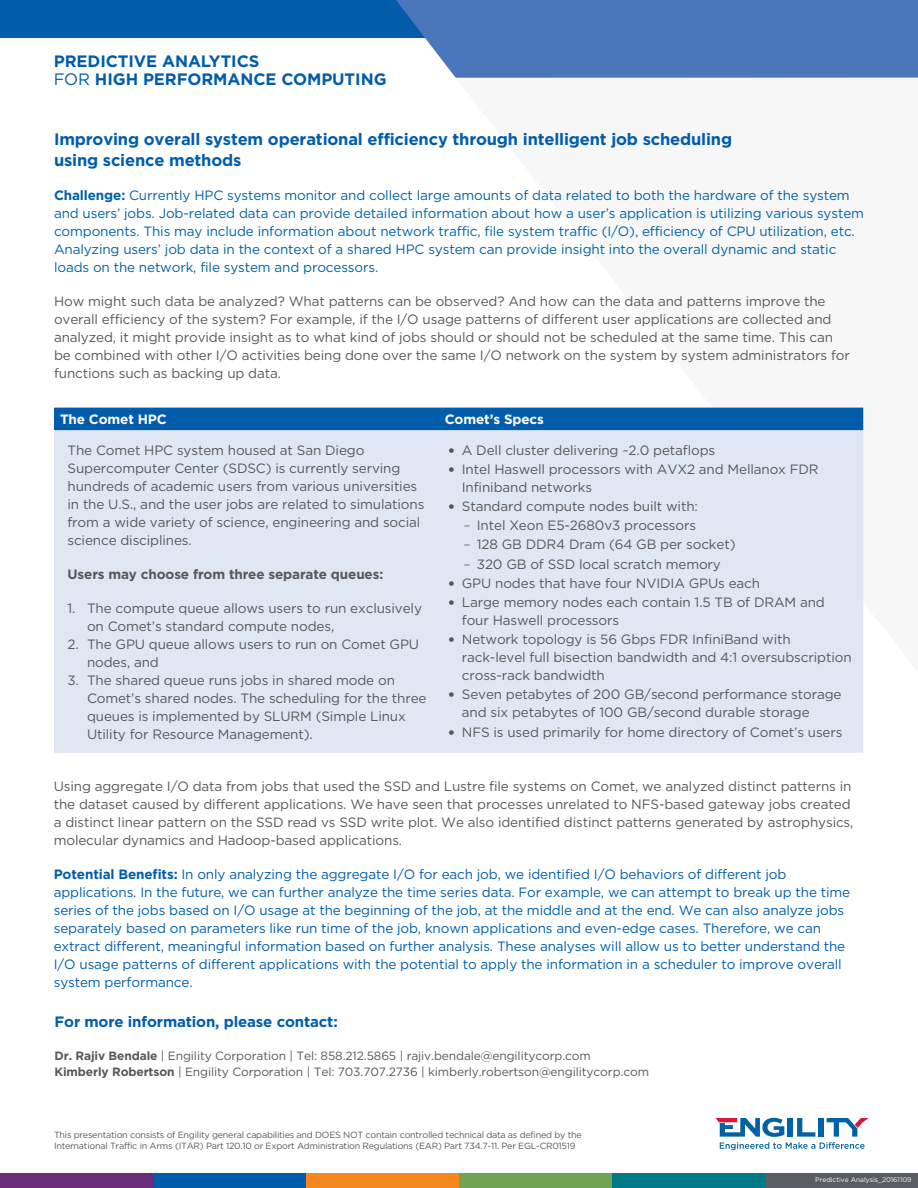
<style>
.page{position:relative;width:918px;height:1188px;background:#fff}
.page>*{position:absolute;margin:0;border:0;box-sizing:border-box;transform-origin:0 0}
.Header_1_tight{font:700 16.5px/21px "Gotham";letter-spacing:-.01em;color:#015dac}
.Document_Title{font:700 16.5px/18px "Gotham";letter-spacing:-.005em;color:#015dac}
.Contact_Info_H1_copy{font:700 15px "Gotham";letter-spacing:-.01em;color:#015dac}
.Body_tight{font:13.5px/18px "Gotham";letter-spacing:-.01em;color:#57585a}
.Body_tight-2{font:13.5px/18px "Gotham";letter-spacing:-.01em;color:#015dac}
.Body_tight-3{font:13.5px/18px "Gotham";letter-spacing:-.01em;color:#0062a5}
.Body_tight-4{font:700 13.5px "Gotham";letter-spacing:-.01em;color:#57585a}
.Body_tight-5{font:700 13.5px "Gotham";letter-spacing:-.01em;color:#fff}
.Contact_Info_H2_no_s{font:12px "Gotham";letter-spacing:-.01em;color:#57585a}
.Export_Statement{font:9px/10.8px "Gotham";letter-spacing:-.025em;color:#57585a}
.Control_Number{font:6.75px "Gotham";letter-spacing:-.005em;color:#fff}
.s1{font-weight:400}
.s2{font-weight:700}
.s3{font-family:"Tahoma"}
.s4{font-weight:300}
</style>
<div class="page">
<div style="left:54px;top:408px;width:809px;height:22px;background:#015dac"></div>
<div style="left:54px;top:430px;width:809px;height:323px;background:#dfe7f3"></div>
<svg style="left:716px;top:1118px;width:153px;height:32px"></svg>
<div style="left:0;top:0;width:918px;height:38px;background:#015dac"></div>
<svg style="left:396px;top:0;width:522px;height:78px;background:#517dbe"></svg>
<div style="left:0;top:1173px;width:153px;height:15px;background:#692b7a"></div>
<div style="left:306px;top:1173px;width:153px;height:15px;background:#f5871f"></div>
<div style="left:153px;top:1173px;width:153px;height:15px;background:#015dac"></div>
<div style="left:459px;top:1173px;width:153px;height:15px;background:#6ea452"></div>
<div style="left:612px;top:1173px;width:153px;height:15px;background:#007a88"></div>
<div style="left:765px;top:1173px;width:153px;height:15px;background:#5a5c66"></div>
<p class="Document_Title" style="left:54px;top:52px;width:334px">PREDICTIVE ANALYTICS<br><span class="s1">FOR</span> HIGH PERFORMANCE COMPUTING</p>
<p class="Header_1_tight" style="left:54px;top:129px;width:680px">Improving overall system operational efficiency through intelligent job scheduling using science methods</p>
<p class="Body_tight-3" style="left:54px;top:186px;width:812px"><span class="s2">Challenge:</span> Currently HPC systems monitor and collect large amounts of data related to both the hardware of the system and users’ jobs. Job-related data can provide detailed information about how a user’s application is utilizing various system components. This may include information about network traffic, file system traffic (I/O), efficiency of CPU utilization, etc.<br>Analyzing users’ job data in the context of a shared HPC system can provide insight into the overall dynamic and static loads on the network, file system and processors.</p>
<p class="Body_tight" style="left:54px;top:292px;width:797px">How might such data be analyzed? What patterns can be observed? And how can the data and patterns improve the overall efficiency of the system? For example, if the I/O usage patterns of different user applications are collected and analyzed, it might provide insight as to what kind of jobs should or should not be scheduled at the same time. This can be combined with other I/O activities being done over the same I/O network on the system by system administrators for functions such as backing up data.</p>
<p class="Body_tight-5" style="left:60px;top:411px;width:108px">The Comet HPC</p>
<p class="Body_tight-5" style="left:445px;top:411px;width:101px">Comet’s Specs</p>
<p class="Body_tight" style="left:68px;top:441px;width:358px">The Comet HPC system housed at San Diego Supercomputer Center (SDSC) is currently serving hundreds of academic users from various universities in the U.S., and the user jobs are related to simulations from a wide variety of science, engineering and social science disciplines.</p>
<p class="Body_tight-4" style="left:68px;top:566px;width:317px">Users may choose from three separate queues:</p>
<p class="Body_tight" style="left:87px;top:599px;width:337px;text-indent:-20px">1. The compute queue allows users to run exclusively on Comet’s standard compute nodes,</p>
<p class="Body_tight" style="left:87px;top:635px;width:334px;text-indent:-20px">2. The GPU queue allows users to run on Comet GPU nodes, and</p>
<p class="Body_tight" style="left:87px;top:671px;width:341px;text-indent:-20px">3. The shared queue runs jobs in shared mode on Comet’s shared nodes. The scheduling for the three queues is implemented by SLURM (Simple Linux Utility for Resource Management).</p>
<p class="Body_tight" style="left:448px;top:441px;width:268px"><span class="s3">•</span> A Dell cluster delivering ~2.0 petaflops</p>
<p class="Body_tight" style="left:462px;top:460px;width:358px;text-indent:-14px"><span class="s3">•</span> Intel Haswell processors with AVX2 and Mellanox FDR<br>Infiniband networks</p>
<p class="Body_tight" style="left:448px;top:497px;width:251px"><span class="s3">•</span> Standard compute nodes built with:</p>
<p class="Body_tight" style="left:463px;top:516px;width:234px"><span class="s4">–</span> Intel Xeon E5-2680v3 processors</p>
<p class="Body_tight" style="left:463px;top:536px;width:274px"><span class="s4">–</span> 128 GB DDR4 Dram (64 GB per socket)</p>
<p class="Body_tight" style="left:463px;top:555px;width:259px"><span class="s4">–</span> 320 GB of SSD local scratch memory</p>
<p class="Body_tight" style="left:448px;top:574px;width:313px"><span class="s3">•</span> GPU nodes that have four NVIDIA GPUs each</p>
<p class="Body_tight" style="left:462px;top:593px;width:365px;text-indent:-14px"><span class="s3">•</span> Large memory nodes each contain 1.5 TB of DRAM and four Haswell processors</p>
<p class="Body_tight" style="left:462px;top:630px;width:391px;text-indent:-14px"><span class="s3">•</span> Network topology is 56 Gbps FDR InfiniBand with rack-level full bisection bandwidth and 4:1 oversubscription cross-rack bandwidth</p>
<p class="Body_tight" style="left:462px;top:686px;width:381px;text-indent:-14px"><span class="s3">•</span> Seven petabytes of 200 GB/second performance storage and six petabytes of 100 GB/second durable storage</p>
<p class="Body_tight" style="left:448px;top:723px;width:396px"><span class="s3">•</span> NFS is used primarily for home directory of Comet’s users</p>
<p class="Body_tight" style="left:54px;top:777px;width:801px">Using aggregate I/O data from jobs that used the SSD and Lustre file systems on Comet, we analyzed distinct patterns in the dataset caused by different applications. We have seen that processes unrelated to NFS-based gateway jobs created a distinct linear pattern on the SSD read vs SSD write plot. We also identified distinct patterns generated by astrophysics, molecular dynamics and Hadoop-based applications.</p>
<p class="Body_tight-2" style="left:54px;top:866px;width:798px"><span class="s2">Potential Benefits:</span> In only analyzing the aggregate I/O for each job, we identified I/O behaviors of different job applications. In the future, we can further analyze the time series data. For example, we can attempt to break up the time series of the jobs based on I/O usage at the beginning of the job, at the middle and at the end. We can also analyze jobs separately based on parameters like run time of the job, known applications and even-edge cases. Therefore, we can extract different, meaningful information based on further analysis. These analyses will allow us to better understand the I/O usage patterns of different applications with the potential to apply the information in a scheduler to improve overall system performance.</p>
<p class="Contact_Info_H1_copy" style="left:55px;top:1013px;width:285px">For more information, please contact:</p>
<p class="Contact_Info_H2_no_s" style="left:55px;top:1048px;width:538px"><span class="s2">Dr. Rajiv Bendale</span> | Engility Corporation | Tel: 858.212.5865 | rajiv.bendale@engilitycorp.com</p>
<p class="Contact_Info_H2_no_s" style="left:55px;top:1065px;width:596px"><span class="s2">Kimberly Robertson</span> | Engility Corporation | Tel: 703.707.2736 | kimberly.robertson@engilitycorp.com</p>
<p class="Export_Statement" style="left:54px;top:1129px;width:529px">This presentation consists of Engility general capabilities and DOES NOT contain controlled technical data as defined by the<br>International Traffic in Arms (ITAR) Part 120.10 or Export Administration Regulations (EAR) Part 734.7-11. Per EGL-CR01519</p>
<p class="Control_Number" style="left:815px;top:1176px;width:98px">Predictive Analysis_20161109</p>
</div>
